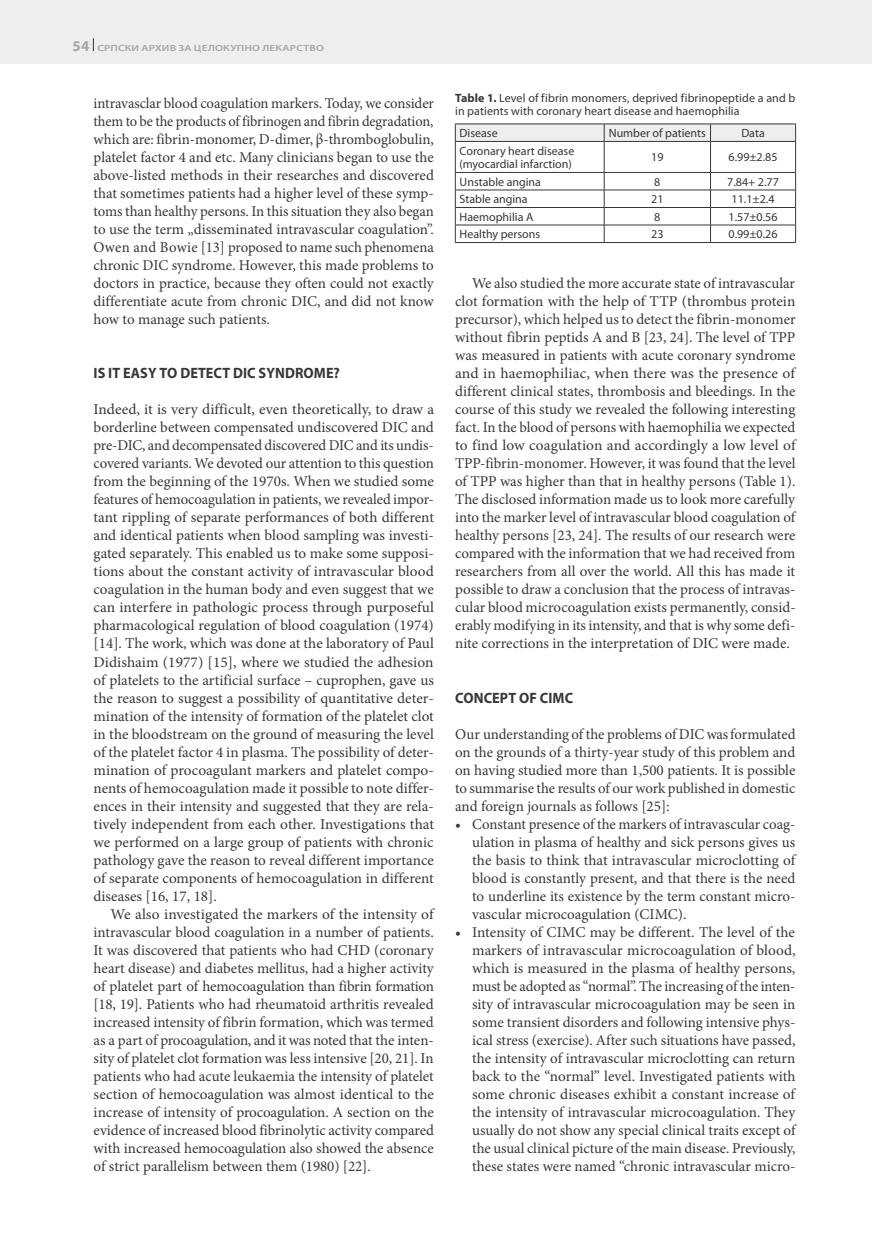
<style>
.page{position:relative;width:872px;height:1234px;background:#fff}
.page>*{position:absolute;margin:0;border:0;box-sizing:border-box;transform-origin:0 0}
.t1{font:15px/18px "Minion Pro";color:#363737;text-align:justify}
.t2{font:700 15px "Myriad Pro";letter-spacing:.005em;color:#363737;scale:.95 1}
.t3{font:12px/13.5px "Myriad Pro";color:#363737}
.t4{font:600 9px "Myriad Pro";letter-spacing:.015em;color:#a6a6a6;scale:1.25 1}
.s1{font-weight:700;font-size:15px}
.s2{font-weight:700}
</style>
<div class="page">
<div style="left:0;top:0;width:872px;height:64px;background:#eee"></div>
<svg style="left:93px;top:38px;width:1px;height:13px"></svg>
<svg style="left:455px;top:124px;width:341px;height:17px;background:#e6e6e6"></svg>
<hr style="left:455px;top:141px;width:149px;height:1px;background:#363737">
<hr style="left:455px;top:142px;width:1px;height:30px;background:#363737">
<hr style="left:604px;top:141px;width:106px;height:1px;background:#363737">
<hr style="left:604px;top:142px;width:1px;height:30px;background:#363737">
<hr style="left:710px;top:141px;width:85px;height:1px;background:#363737">
<hr style="left:710px;top:142px;width:1px;height:30px;background:#363737">
<hr style="left:795px;top:142px;width:1px;height:30px;background:#363737">
<hr style="left:455px;top:172px;width:149px;height:1px;background:#363737">
<hr style="left:604px;top:172px;width:106px;height:1px;background:#363737">
<hr style="left:710px;top:172px;width:85px;height:1px;background:#363737">
<hr style="left:455px;top:190px;width:149px;height:1px;background:#363737">
<hr style="left:604px;top:190px;width:106px;height:1px;background:#363737">
<hr style="left:710px;top:190px;width:85px;height:1px;background:#363737">
<hr style="left:455px;top:207px;width:149px;height:1px;background:#363737">
<hr style="left:604px;top:207px;width:106px;height:1px;background:#363737">
<hr style="left:710px;top:207px;width:85px;height:1px;background:#363737">
<hr style="left:455px;top:225px;width:149px;height:1px;background:#363737">
<svg style="left:455px;top:173px;width:1px;height:69px"></svg>
<hr style="left:604px;top:225px;width:106px;height:1px;background:#363737">
<svg style="left:604px;top:173px;width:1px;height:69px"></svg>
<hr style="left:710px;top:225px;width:85px;height:1px;background:#363737">
<svg style="left:710px;top:173px;width:1px;height:69px"></svg>
<svg style="left:795px;top:173px;width:1px;height:69px"></svg>
<hr style="left:455px;top:242px;width:149px;height:1px;background:#363737">
<hr style="left:604px;top:242px;width:106px;height:1px;background:#363737">
<hr style="left:710px;top:242px;width:85px;height:1px;background:#363737">
<p class="t4" style="left:73px;top:42px;width:203px"><span class="s1">54</span> СРПСКИ АРХИВ ЗА ЦЕЛОКУПНО ЛЕКАРСТВО</p>
<p class="t1" style="left:94px;top:94px;width:342px">intravasclar blood coagulation markers. Today, we consider them to be the products of fibrinogen and fibrin degradation, which are: fibrin-monomer, D-dimer, β-thromboglobulin, platelet factor 4 and etc. Many clinicians began to use the above-listed methods in their researches and discovered that sometimes patients had a higher level of these symp&shy;toms than healthy persons. In this situation they also began to use the term „disseminated intravascular coagulation”.<br>Оwen and Bowie [13] proposed to name such phenomena chronic DIC syndrome. However, this made problems to doctors in practice, because they often could not exactly differentiate acute from chronic DIC, and did not know how to manage such patients.</p>
<p class="t2" style="left:94px;top:363px;width:261px">IS IT EASY TO DETECT DIC SYNDROME?</p>
<p class="t1" style="left:94px;top:400px;width:342px">Indeed, it is very difficult, even theoretically, to draw a borderline between compensated undiscovered DIC and pre-DIC, and decompensated discovered DIC and its undis&shy;covered variants. We devoted our attention to this question from the beginning of the 1970s. When we studied some features of hemocoagulation in patients, we revealed impor&shy;tant rippling of separate performances of both different and identical patients when blood sampling was investi&shy;gated separately. This enabled us to make some supposi&shy;tions about the constant activity of intravascular blood coagulation in the human body and even suggest that we can interfere in pathologic process through purposeful pharmacological regulation of blood coagulation (1974) [14]. The work, which was done at the laboratory of Paul Didishaim (1977) [15], where we studied the adhesion of platelets to the artificial surface – cuprophen, gave us the reason to suggest a possibility of quantitative deter&shy;mination of the intensity of formation of the platelet clot in the bloodstream on the ground of measuring the level of the platelet factor 4 in plasma. The possibility of deter&shy;mination of procoagulant markers and platelet compo&shy;nents of hemocoagulation made it possible to note differ&shy;ences in their intensity and suggested that they are rela&shy;tively independent from each other. Investigations that we performed on a large group of patients with chronic pathology gave the reason to reveal different importance of separate components of hemocoagulation in different diseases [16, 17, 18].</p>
<p class="t1" style="left:94px;top:904px;width:342px;text-indent:17px">We also investigated the markers of the intensity of intravascular blood coagulation in a number of patients.<br>It was discovered that patients who had CHD (coronary heart disease) and diabetes mellitus, had a higher activity of platelet part of hemocoagulation than fibrin formation [18, 19]. Patients who had rheumatoid arthritis revealed increased intensity of fibrin formation, which was termed as a part of procoagulation, and it was noted that the inten&shy;sity of platelet clot formation was less intensive [20, 21]. In patients who had acute leukaemia the intensity of platelet section of hemocoagulation was almost identical to the increase of intensity of procoagulation. A section on the evidence of increased blood fibrinolytic activity compared with increased hemocoagulation also showed the absence of strict parallelism between them (1980) [22].</p>
<p class="t3" style="left:455px;top:91px;width:342px"><span class="s2">Table 1.</span> Level of fibrin monomers, deprived fibrinopeptide a and b in patients with coronary heart disease and haemophilia</p>
<p class="t3" style="left:459px;top:126px;width:40px">Disease</p>
<p class="t3" style="left:609px;top:126px;width:99px">Number of patients</p>
<p class="t3" style="left:741px;top:126px;width:25px">Data</p>
<p class="t3" style="left:459px;top:144px;width:116px">Coronary heart disease (myocardial infarction)</p>
<p class="t3" style="left:651px;top:150px;width:14px">19</p>
<p class="t3" style="left:728px;top:150px;width:51px">6.99±2.85</p>
<p class="t3" style="left:459px;top:175px;width:83px">Unstable angina</p>
<p class="t3" style="left:654px;top:175px;width:8px">8</p>
<p class="t3" style="left:727px;top:175px;width:53px">7.84+ 2.77</p>
<p class="t3" style="left:459px;top:192px;width:70px">Stable angina</p>
<p class="t3" style="left:651px;top:192px;width:14px">21</p>
<p class="t3" style="left:731px;top:192px;width:44px">11.1±2.4</p>
<p class="t3" style="left:459px;top:210px;width:75px">Haemophilia A</p>
<p class="t3" style="left:654px;top:210px;width:8px">8</p>
<p class="t3" style="left:728px;top:210px;width:51px">1.57±0.56</p>
<p class="t3" style="left:459px;top:227px;width:82px">Healthy persons</p>
<p class="t3" style="left:651px;top:227px;width:14px">23</p>
<p class="t3" style="left:728px;top:227px;width:51px">0.99±0.26</p>
<p class="t1" style="left:455px;top:274px;width:342px;text-indent:17px">We also studied the more accurate state of intravascular clot formation with the help of TTP (thrombus protein precursor), which helped us to detect the fibrin-monomer without fibrin peptids А and В [23, 24]. The level of TPP was measured in patients with acute coronary syndrome and in haemophiliac, when there was the presence of different clinical states, thrombosis and bleedings. In the course of this study we revealed the following interesting fact. In the blood of persons with haemophilia we expected to find low coagulation and accordingly a low level of TPP-fibrin-monomer. However, it was found that the level of TPP was higher than that in healthy persons (Table 1).<br>The disclosed information made us to look more carefully into the marker level of intravascular blood coagulation of healthy persons [23, 24]. The results of our research were compared with the information that we had received from researchers from all over the world. All this has made it possible to draw a conclusion that the process of intravas&shy;cular blood microcoagulation exists permanently, consid&shy;erably modifying in its intensity, and that is why some defi&shy;nite corrections in the interpretation of DIC were made.</p>
<p class="t2" style="left:455px;top:687px;width:126px">CONCEPT OF CIMC</p>
<p class="t1" style="left:455px;top:724px;width:342px">Our understanding of the problems of DIC was formulated on the grounds of a thirty-year study of this problem and on having studied more than 1,500 patients. It is possible to summarise the results of our work published in domestic and foreign journals as follows [25]:</p>
<p class="t1" style="left:472px;top:814px;width:325px;text-indent:-17px">• Constant presence of the markers of intravascular coag&shy;ulation in plasma of healthy and sick persons gives us the basis to think that intravascular microclotting of blood is constantly present, and that there is the need to underline its existence by the term constant micro&shy;vascular microcoagulation (CIMC).</p>
<p class="t1" style="left:472px;top:922px;width:325px;text-indent:-17px">• Intensity of CIMC may be different. The level of the markers of intravascular microcoagulation of blood, which is measured in the plasma of healthy persons, must be adopted as “normal”. The increasing of the inten&shy;sity of intravascular microcoagulation may be seen in some transient disorders and following intensive phys&shy;ical stress (exercise). After such situations have passed, the intensity of intravascular microclotting can return back to the “normal” level. Investigated patients with some chronic diseases exhibit a constant increase of the intensity of intravascular microcoagulation. They usually do not show any special clinical traits except of the usual clinical picture of the main disease. Previously, these states were named “chronic intravascular micro-</p>
</div>
